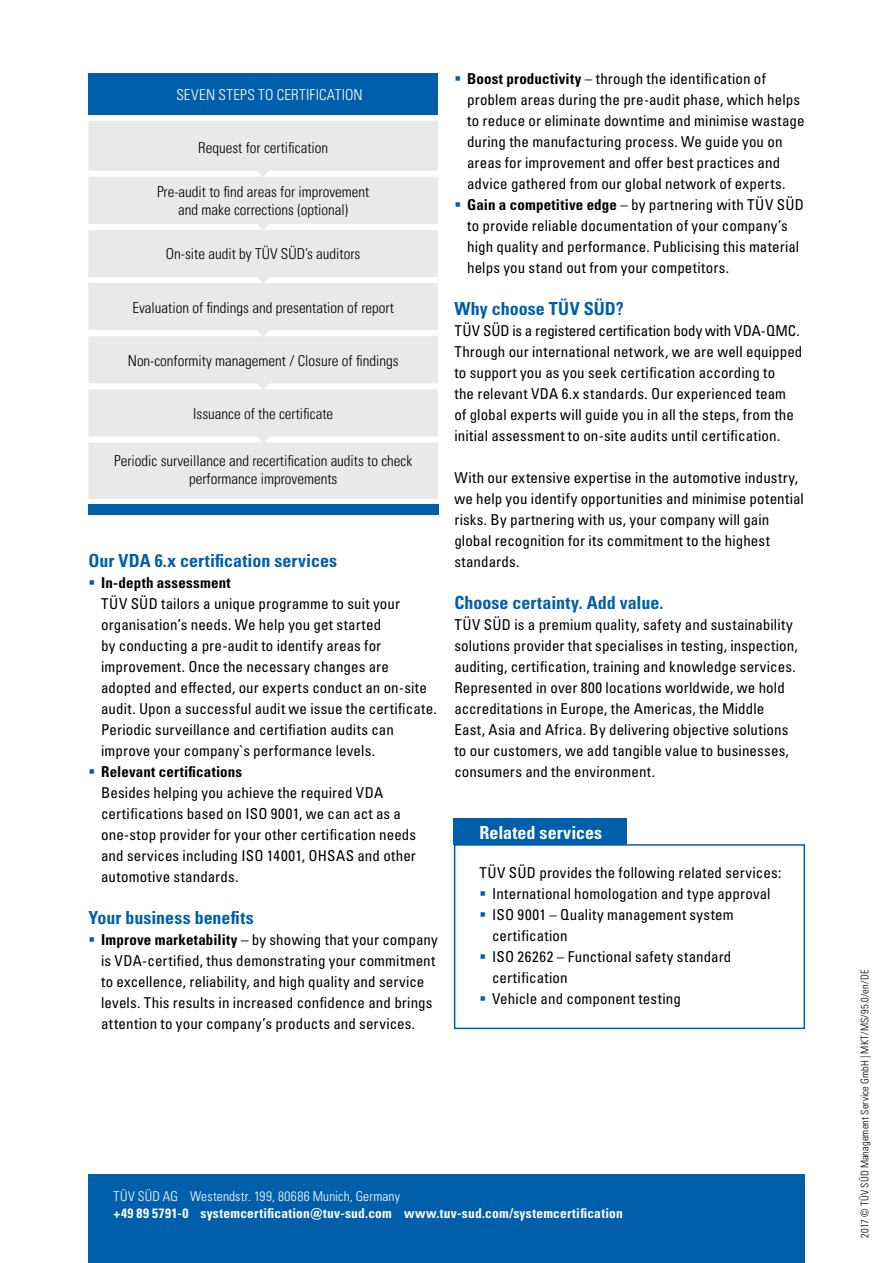
<style>
.page{position:relative;width:893px;height:1263px;background:#fff}
.page>*{position:absolute;margin:0;border:0;box-sizing:border-box;transform-origin:0 0}
.t1{font:18px "Univers LTCYR 67 Bold Cond";color:#005faa}
.t2{font:18px "Univers LTCYR 67 Bold Cond";letter-spacing:.005em;color:#fff}
.t3{font:condensed 15px/21px "Univers LTCYR 57";letter-spacing:.01em;color:#000}
.t4{font:15px/18px "Univers LTCYR 47 Light Cond";color:#000;text-align:center}
.t5{font:15px "Univers LTCYR 67 Bold Cond";letter-spacing:.01em;color:#000}
.t6{font:15px "Univers LTCYR 47 Light Cond";letter-spacing:.02em;color:#fff}
.t7{font:13.5px "Univers LTCYR 67 Bold Cond";letter-spacing:.02em;color:#fff}
.t8{font:13.5px "Univers LTCYR 47 Light Cond";letter-spacing:.01em;color:#fff}
.t9{font:10.5px "Univers LTCYR 47 Light Cond";letter-spacing:.01em;color:#000}
.s1{color:#005faa}
.s2{font-family:"Univers LTCYR 67 Bold Cond";font-stretch:normal}
</style>
<div class="page">
<div style="left:88px;top:1174px;width:717px;height:89px;background:#005faa"></div>
<div style="left:454px;top:844px;width:351px;height:185px;border:2px solid #005faa"></div>
<div style="left:454px;top:818px;width:173px;height:27px;background:#005faa"></div>
<div style="left:88px;top:73px;width:350px;height:41px;background:#005faa"></div>
<div style="left:88px;top:121px;width:350px;height:378px;background:#e9e9e9"></div>
<div style="left:88px;top:171px;width:350px;height:6px;background:#fff"></div>
<div style="left:88px;top:224px;width:350px;height:6px;background:#fff"></div>
<div style="left:88px;top:277px;width:350px;height:6px;background:#fff"></div>
<div style="left:88px;top:330px;width:350px;height:6px;background:#fff"></div>
<div style="left:88px;top:383px;width:350px;height:6px;background:#fff"></div>
<div style="left:88px;top:436px;width:350px;height:6px;background:#fff"></div>
<svg style="left:251px;top:164px;width:25px;height:13px"></svg>
<svg style="left:251px;top:271px;width:25px;height:12px"></svg>
<svg style="left:251px;top:324px;width:25px;height:13px"></svg>
<svg style="left:251px;top:377px;width:25px;height:13px"></svg>
<svg style="left:251px;top:430px;width:25px;height:13px"></svg>
<svg style="left:251px;top:218px;width:25px;height:12px"></svg>
<div style="left:88px;top:504px;width:350px;height:10px;background:#005faa"></div>
<p class="t6" style="left:176px;top:84px;width:188px">SEVEN STEPS TO CERTIFICATION</p>
<p class="t4" style="left:198px;top:138px;width:131px">Request for certification</p>
<p class="t4" style="left:157px;top:182px;width:214px">Pre-audit to find areas for improvement and make corrections (optional)</p>
<p class="t4" style="left:166px;top:244px;width:196px">On-site audit by TÜV SÜD’s auditors</p>
<p class="t4" style="left:132px;top:297px;width:263px">Evaluation of findings and presentation of report</p>
<p class="t4" style="left:128px;top:351px;width:272px">Non-conformity management / Closure of findings</p>
<p class="t4" style="left:193px;top:404px;width:141px">Issuance of the certificate</p>
<p class="t4" style="left:114px;top:451px;width:300px">Periodic surveillance and recertification audits to check performance improvements</p>
<p class="t1" style="left:88px;top:550px;width:250px">Our VDA 6.x certification services</p>
<p class="t5" style="left:88px;top:573px;width:144px"><span class="s1">▪</span> In-depth assessment</p>
<p class="t3" style="left:101px;top:593px;width:337px">TÜV SÜD tailors a unique programme to suit your organisation’s needs. We help you get started<br>by conducting a pre-audit to identify areas for improvement. Once the necessary changes are adopted and effected, our experts conduct an on-site audit. Upon a successful audit we issue the certificate.<br>Periodic surveillance and certifiation audits can improve your company`s performance levels.</p>
<p class="t5" style="left:88px;top:762px;width:155px"><span class="s1">▪</span> Relevant certifications</p>
<p class="t3" style="left:101px;top:782px;width:316px">Besides helping you achieve the required VDA certifications based on ISO 9001, we can act as a one-stop provider for your other certification needs and services including ISO 14001, OHSAS and other automotive standards.</p>
<p class="t1" style="left:88px;top:907px;width:167px">Your business benefits</p>
<p class="t3" style="left:101px;top:929px;width:338px;text-indent:-13px"><span class="s1">▪</span> <span class="s2">Improve marketability</span> – by showing that your company is VDA-certified, thus demonstrating your commitment to excellence, reliability, and high quality and service levels. This results in increased confidence and brings attention to your company’s products and services.</p>
<p class="t3" style="left:467px;top:68px;width:339px;text-indent:-13px"><span class="s1">▪</span> <span class="s2">Boost productivity</span> – through the identification of problem areas during the pre-audit phase, which helps to reduce or eliminate downtime and minimise wastage during the manufacturing process. We guide you on areas for improvement and offer best practices and advice gathered from our global network of experts.</p>
<p class="t3" style="left:467px;top:194px;width:338px;text-indent:-13px"><span class="s1">▪</span> <span class="s2">Gain a competitive edge</span> – by partnering with TÜV SÜD to provide reliable documentation of your company’s high quality and performance. Publicising this material helps you stand out from your competitors.</p>
<p class="t1" style="left:454px;top:298px;width:171px">Why choose TÜV SÜD?</p>
<p class="t3" style="left:454px;top:320px;width:350px">TÜV SÜD is a registered certification body with VDA-QMC.<br>Through our international network, we are well equipped to support you as you seek certification according to<br>the relevant VDA 6.x standards. Our experienced team<br>of global experts will guide you in all the steps, from the initial assessment to on-site audits until certification.</p>
<p class="t3" style="left:454px;top:467px;width:351px">With our extensive expertise in the automotive industry, we help you identify opportunities and minimise potential risks. By partnering with us, your company will gain global recognition for its commitment to the highest standards.</p>
<p class="t1" style="left:454px;top:592px;width:211px">Choose certainty. Add value.</p>
<p class="t3" style="left:454px;top:614px;width:345px">TÜV SÜD is a premium quality, safety and sustainability solutions provider that specialises in testing, inspection, auditing, certification, training and knowledge services.<br>Represented in over 800 locations worldwide, we hold accreditations in Europe, the Americas, the Middle East, Asia and Africa. By delivering objective solutions to our customers, we add tangible value to businesses, consumers and the environment.</p>
<p class="t2" style="left:479px;top:821px;width:124px">Related services</p>
<p class="t3" style="left:479px;top:861px;width:303px">TÜV SÜD provides the following related services:</p>
<p class="t3" style="left:479px;top:882px;width:293px"><span class="s1">▪</span> International homologation and type approval</p>
<p class="t3" style="left:492px;top:903px;width:243px;text-indent:-13px"><span class="s1">▪</span> ISO 9001 – Quality management system certification</p>
<p class="t3" style="left:492px;top:945px;width:241px;text-indent:-13px"><span class="s1">▪</span> ISO 26262 – Functional safety standard certification</p>
<p class="t3" style="left:479px;top:987px;width:203px"><span class="s1">▪</span> Vehicle and component testing</p>
<p class="t8" style="left:114px;top:1187px;width:288px">TÜV SÜD AG Westendstr. 199, 80686 Munich, Germany</p>
<p class="t7" style="left:114px;top:1204px;width:511px">+49 89 5791-0 systemcertification@tuv-sud.com www.tuv-sud.com/systemcertification</p>
<p class="t9" style="left:858px;top:1238px;width:270px;rotate:-90deg">2017 © TÜV SÜD Management Service GmbH | MKT/MS/95.0/en/DE</p>
</div>
